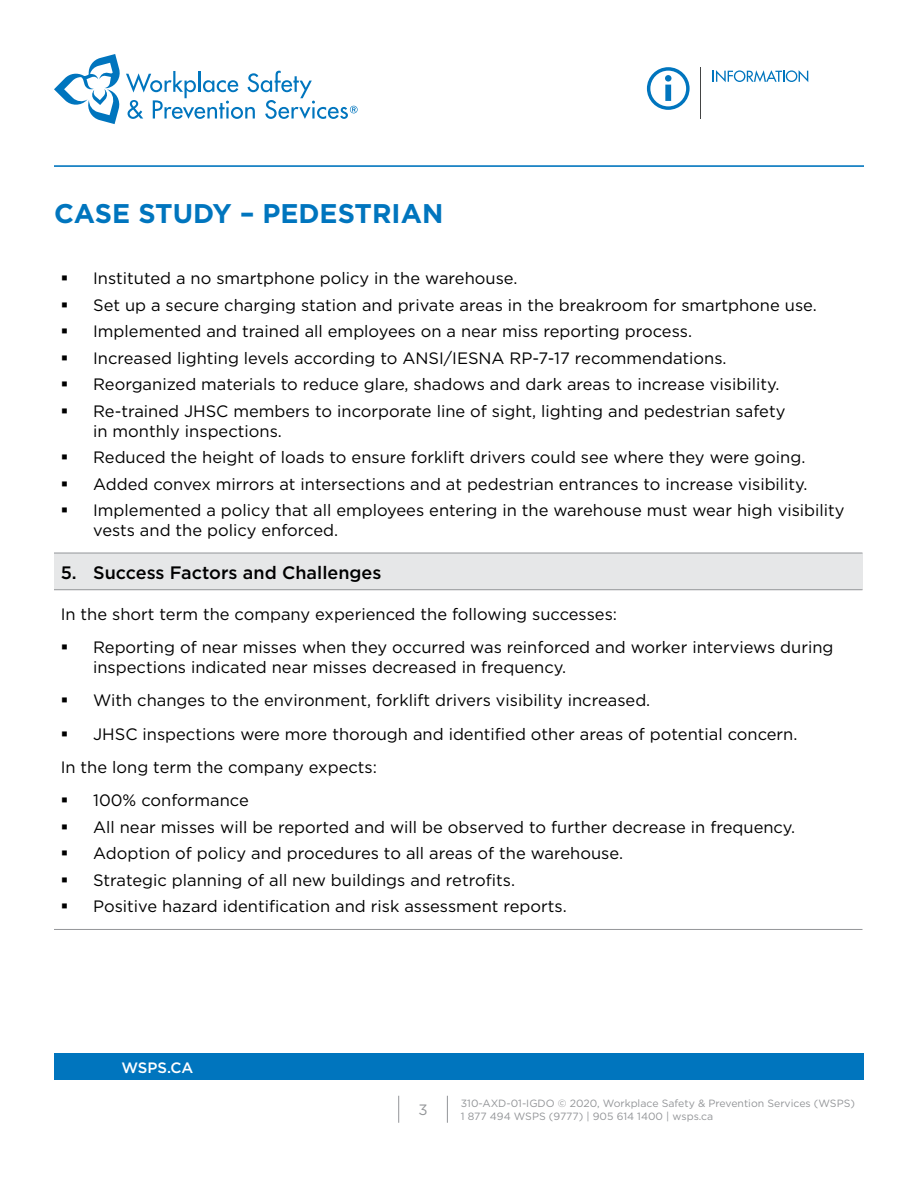
<style>
.page{position:relative;width:918px;height:1188px;background:#fff}
.page>*{position:absolute;margin:0;border:0;box-sizing:border-box;transform-origin:0 0}
.t1{font:700 27px "Gotham";color:#0075be}
.t2{font:500 18px "Gotham";color:#000}
.t3{font:16.5px/26.5px "Gotham";color:#000}
.t4{font:500 15px "Gotham";color:#fff}
.t5{font:15px "Gotham";color:#939598}
.t6{font:10.5px/13.5px "Gotham";color:#939598}
</style>
<div class="page">
<hr style="left:700px;top:67px;width:1px;height:51px;background:#434444">
<svg style="left:647px;top:67px;width:43px;height:43px"></svg>
<svg style="left:713px;top:70px;width:95px;height:12px"></svg>
<hr style="left:54px;top:166px;width:810px;height:1px;background:#0075be">
<svg style="left:398px;top:1096px;width:1px;height:27px"></svg>
<svg style="left:447px;top:1096px;width:1px;height:27px"></svg>
<div style="left:54px;top:553px;width:808px;height:37px;background:#e6e7e8"></div>
<hr style="left:54px;top:553px;width:808px;height:1px;background:#939598">
<hr style="left:54px;top:589px;width:808px;height:1px;background:#939598">
<hr style="left:54px;top:929px;width:808px;height:1px;background:#939598">
<div style="left:54px;top:1053px;width:810px;height:27px;background:#0075be"></div>
<svg style="left:54px;top:54px;width:304px;height:70px"></svg>
<h1 class="t1" style="left:54px;top:195px;width:391px">CASE STUDY – PEDESTRIAN</h1>
<p class="t3" style="left:93px;top:265px;width:725px">Instituted a no smartphone policy in the warehouse.<br>Set up a secure charging station and private areas in the breakroom for smartphone use.<br>Implemented and trained all employees on a near miss reporting process.<br>Increased lighting levels according to ANSI/IESNA RP-7-17 recommendations.<br>Reorganized materials to reduce glare, shadows and dark areas to increase visibility.<br>Re-trained JHSC members to incorporate line of sight, lighting and pedestrian safety</p>
<p class="t3" style="left:93px;top:417px;width:753px">in monthly inspections.<br>Reduced the height of loads to ensure forklift drivers could see where they were going.<br>Added convex mirrors at intersections and at pedestrian entrances to increase visibility.<br>Implemented a policy that all employees entering in the warehouse must wear high visibility</p>
<p class="t3" style="left:93px;top:517px;width:247px">vests and the policy enforced.</p>
<p class="t2" style="left:61px;top:560px;width:322px">5. Success Factors and Challenges</p>
<p class="t3" style="left:93px;top:597px;width:742px;line-height:33.3px;text-indent:-32px">In the short term the company experienced the following successes:<br>Reporting of near misses when they occurred was reinforced and worker interviews during</p>
<p class="t3" style="left:93px;top:654px;width:475px">inspections indicated near misses decreased in frequency.</p>
<p class="t3" style="left:93px;top:687px;width:559px">With changes to the environment, forklift drivers visibility increased.</p>
<p class="t3" style="left:93px;top:720px;width:706px">JHSC inspections were more thorough and identified other areas of potential concern.</p>
<p class="t3" style="left:61px;top:753px;width:318px">In the long term the company expects:</p>
<p class="t3" style="left:93px;top:787px;width:157px">100% conformance</p>
<p class="t3" style="left:93px;top:813px;width:704px">All near misses will be reported and will be observed to further decrease in frequency.<br>Adoption of policy and procedures to all areas of the warehouse.<br>Strategic planning of all new buildings and retrofits.<br>Positive hazard identification and risk assessment reports.</p>
<p class="t4" style="left:122px;top:1057px;width:74px">WSPS.CA</p>
<p class="t5" style="left:418px;top:1100px;width:11px">3</p>
<p class="t6" style="left:461px;top:1096px;width:396px">310-AXD-01-IGDO © 2020, Workplace Safety &amp; Prevention Services (WSPS)<br>1 877 494 WSPS (9777) | 905 614 1400 | wsps.ca</p>
</div>
